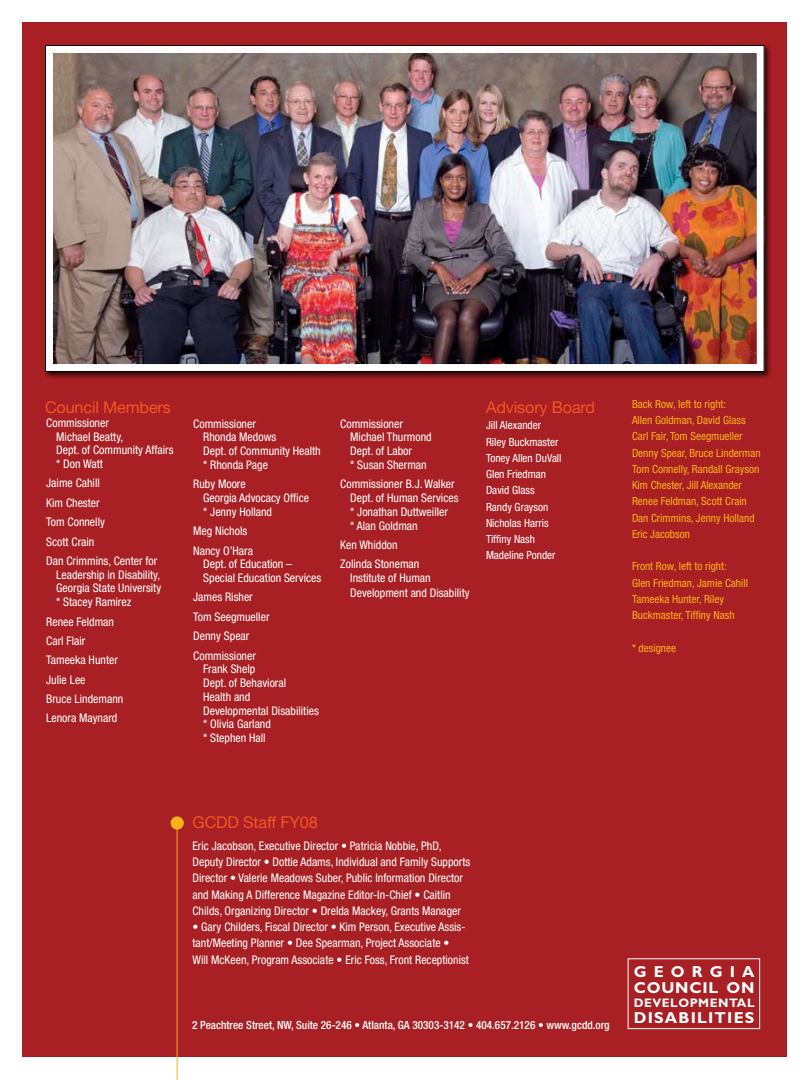
<style>
.page{position:relative;width:810px;height:1080px;background:#fff}
.page>*{position:absolute;margin:0;border:0;box-sizing:border-box;transform-origin:0 0}
.t1{font:16.25px "Helvetica Neue";letter-spacing:-.01em;color:#f15722}
.t2{font:700 15.88px/15.9px "Gill Sans";letter-spacing:.05em;color:#fff}
.t3{font:700 15.88px "Gill Sans";letter-spacing:.075em;color:#fff}
.t4{font:700 12.38px "Gill Sans";letter-spacing:.04em;color:#fff}
.t5{font:condensed 11.88px/13.8px "Helvetica Neue";color:#fff}
.t6{font:condensed 11.25px/16.2px "Helvetica Neue";color:#fcb117}
.t7{font:condensed 11.25px/16.2px "Helvetica Neue";color:#fff}
.t8{font:500 condensed 11.25px "Helvetica Neue";color:#fff}
</style>
<div class="page">
<div style="left:22px;top:22px;width:766px;height:1036px;background:#a82023"></div>
<div style="left:628px;top:958px;width:132px;height:71px;border:1px solid #fff"></div>
<div style="left:44px;top:44px;width:729px;height:336px;background:#000;opacity:.75"></div>
<img style="left:54px;top:54px;width:701px;height:309px">
<div style="left:45px;top:45px;width:719px;height:327px;border:8px solid #fff"></div>
<hr style="left:177px;top:824px;width:1px;height:256px;background:#fcb117">
<div style="left:171px;top:816px;width:13px;height:14px;background:#fcb117;border-radius:50%"></div>
<h1 class="t1" style="left:45px;top:398px;width:127px">Council Members</h1>
<p class="t5" style="left:56px;top:416px;width:119px;text-indent:-10px">Commissioner<br>Michael Beatty,<br>Dept. of Community Affairs * Don Watt</p>
<p class="t5" style="left:46px;top:473px;width:112px;line-height:19.4px">Jaime Cahill<br>Kim Chester<br>Tom Connelly<br>Scott Crain<br>Dan Crimmins, Center for</p>
<p class="t5" style="left:56px;top:568px;width:106px;text-align:justify">Leadership in Disability, Georgia State University * Stacey Ramirez</p>
<p class="t5" style="left:46px;top:612px;width:79px;line-height:19.4px">Renee Feldman<br>Carl Flair<br>Tameeka Hunter<br>Julie Lee<br>Bruce Lindemann<br>Lenora Maynard</p>
<p class="t5" style="left:203px;top:417px;width:119px;text-indent:-10px">Commissioner<br>Rhonda Medows<br>Dept. of Community Health * Rhonda Page</p>
<p class="t5" style="left:203px;top:477px;width:107px;text-indent:-10px">Ruby Moore<br>Georgia Advocacy Office * Jenny Holland</p>
<p class="t5" style="left:193px;top:521px;width:61px;line-height:19.4px">Meg Nichols<br>Nancy O’Hara</p>
<p class="t5" style="left:203px;top:557px;width:120px">Dept. of Education –<br>Special Education Services</p>
<p class="t5" style="left:193px;top:587px;width:78px;line-height:19.4px">James Risher<br>Tom Seegmueller<br>Denny Spear<br>Commissioner</p>
<p class="t5" style="left:203px;top:662px;width:117px">Frank Shelp<br>Dept. of Behavioral<br>Health and<br>Developmental Disabilities * Olivia Garland<br>* Stephen Hall</p>
<p class="t5" style="left:350px;top:417px;width:83px;text-indent:-10px">Commissioner<br>Michael Thurmond<br>Dept. of Labor<br>* Susan Sherman</p>
<p class="t5" style="left:350px;top:477px;width:110px;text-indent:-10px">Commissioner B.J. Walker<br>Dept. of Human Services * Jonathan Duttweiller<br>* Alan Goldman</p>
<p class="t5" style="left:340px;top:535px;width:81px;line-height:19.4px">Ken Whiddon<br>Zolinda Stoneman</p>
<p class="t5" style="left:350px;top:570px;width:121px;line-height:15px">Institute of Human<br>Development and Disability</p>
<h1 class="t1" style="left:486px;top:398px;width:111px">Advisory Board</h1>
<p class="t7" style="left:486px;top:417px;width:77px">Jill Alexander<br>Riley Buckmaster<br>Toney Allen DuVall<br>Glen Friedman<br>David Glass<br>Randy Grayson<br>Nicholas Harris<br>Tiffiny Nash<br>Madeline Ponder</p>
<p class="t6" style="left:632px;top:396px;width:130px">Back Row, left to right:<br>Allen Goldman, David Glass<br>Carl Fair, Tom Seegmueller<br>Denny Spear, Bruce Linderman<br>Tom Connelly, Randall Grayson<br>Kim Chester, Jill Alexander<br>Renee Feldman, Scott Crain<br>Dan Crimmins, Jenny Holland<br>Eric Jacobson</p>
<p class="t6" style="left:632px;top:558px;width:117px">Front Row, left to right:<br>Glen Friedman, Jamie Cahill<br>Tameeka Hunter, Riley<br>Buckmaster, Tiffiny Nash</p>
<p class="t6" style="left:632px;top:639px;width:46px">* designee</p>
<h1 class="t1" style="left:192px;top:813px;width:127px">GCDD Staff FY08</h1>
<p class="t5" style="left:192px;top:838px;width:279px;line-height:16.2px">Eric Jacobson, Executive Director • Patricia Nobbie, PhD, Deputy Director • Dottie Adams, Individual and Family Supports Director • Valerie Meadows Suber, Public Information Director and Making A Difference Magazine Editor-In-Chief • Caitlin Childs, Organizing Director • Drelda Mackey, Grants Manager</p>
<p class="t5" style="left:192px;top:919px;width:278px;line-height:16.2px">• Gary Childers, Fiscal Director • Kim Person, Executive Assis&shy;tant/Meeting Planner • Dee Spearman, Project Associate •<br>Will McKeen, Program Associate • Eric Foss, Front Receptionist</p>
<p class="t8" style="left:192px;top:1018px;width:419px">2 Peachtree Street, NW, Suite 26-246 • Atlanta, GA 30303-3142 • 404.657.2126 • www.gcdd.org</p>
<h2 class="t2" style="left:634px;top:964px;width:122px">GEORGIA<br>COUNCIL ON</h2>
<p class="t4" style="left:634px;top:996px;width:122px">DEVELOPMENTAL</p>
<h2 class="t3" style="left:634px;top:1008px;width:122px">DISABILITIES</h2>
</div>
